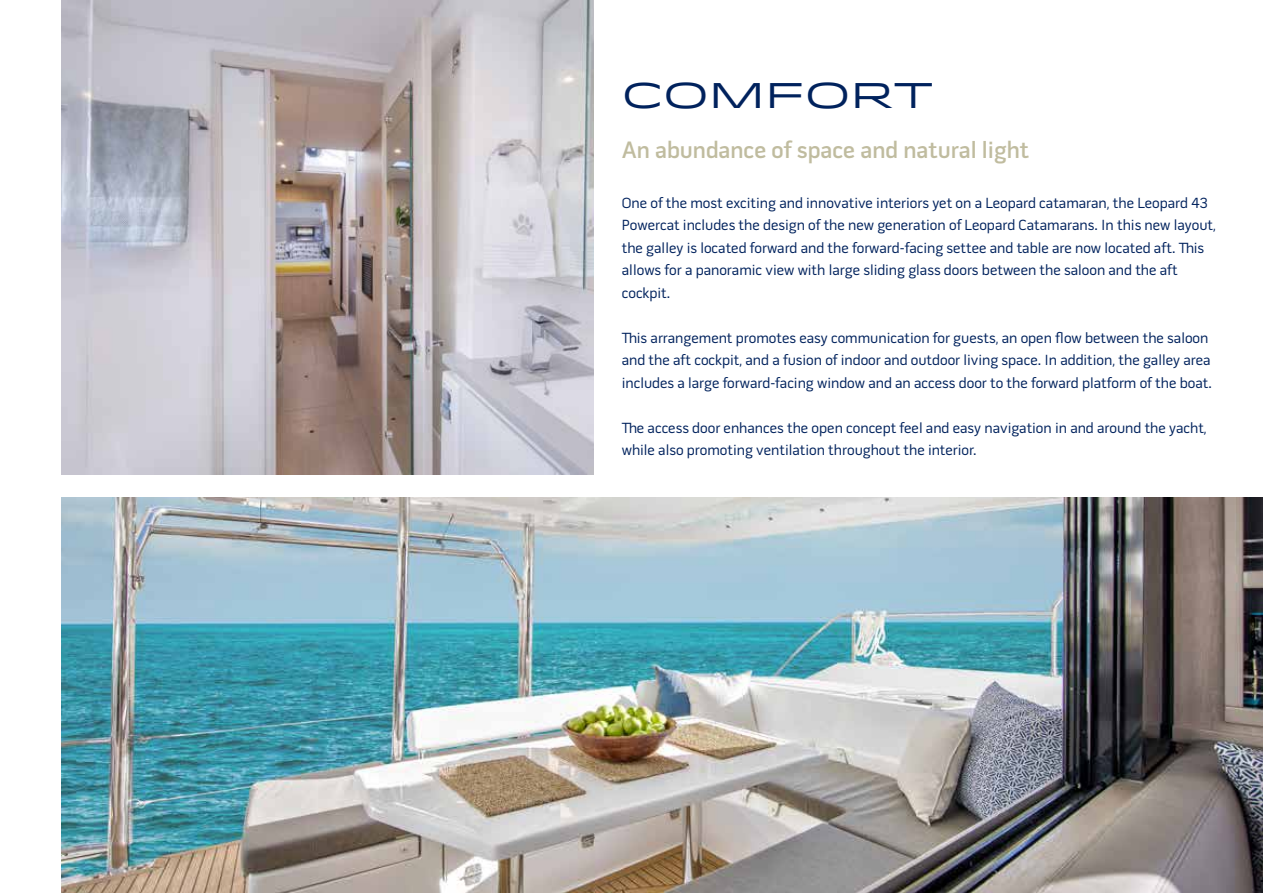
<style>
.page{position:relative;width:1263px;height:893px;background:#fff}
.page>*{position:absolute;margin:0;border:0;box-sizing:border-box;transform-origin:0 0}
.t1{font:35.7px "Idlewild";color:#00225d}
.t2{font:600 24px "Pill Gothic";color:#c0bc9f}
.t3{font:15px/22.5px "Pill Gothic";color:#00225d}
</style>
<div class="page">
<img style="left:61px;top:497px;width:1202px;height:396px">
<img style="left:61px;top:0;width:533px;height:474px">
<h1 class="t1" style="left:622px;top:69px;width:314px">COMFORT</h1>
<h2 class="t2" style="left:622px;top:141px;width:409px">An abundance of space and natural light</h2>
<p class="t3" style="left:622px;top:193px;width:596px">One of the most exciting and innovative interiors yet on a Leopard catamaran, the Leopard 43<br>Powercat includes the design of the new generation of Leopard Catamarans. In this new layout, the galley is located forward and the forward-facing settee and table are now located aft. This allows for a panoramic view with large sliding glass doors between the saloon and the aft cockpit.</p>
<p class="t3" style="left:622px;top:328px;width:591px">This arrangement promotes easy communication for guests, an open flow between the saloon and the aft cockpit, and a fusion of indoor and outdoor living space. In addition, the galley area includes a large forward-facing window and an access door to the forward platform of the boat.</p>
<p class="t3" style="left:622px;top:418px;width:586px">The access door enhances the open concept feel and easy navigation in and around the yacht, while also promoting ventilation throughout the interior.</p>
</div>
